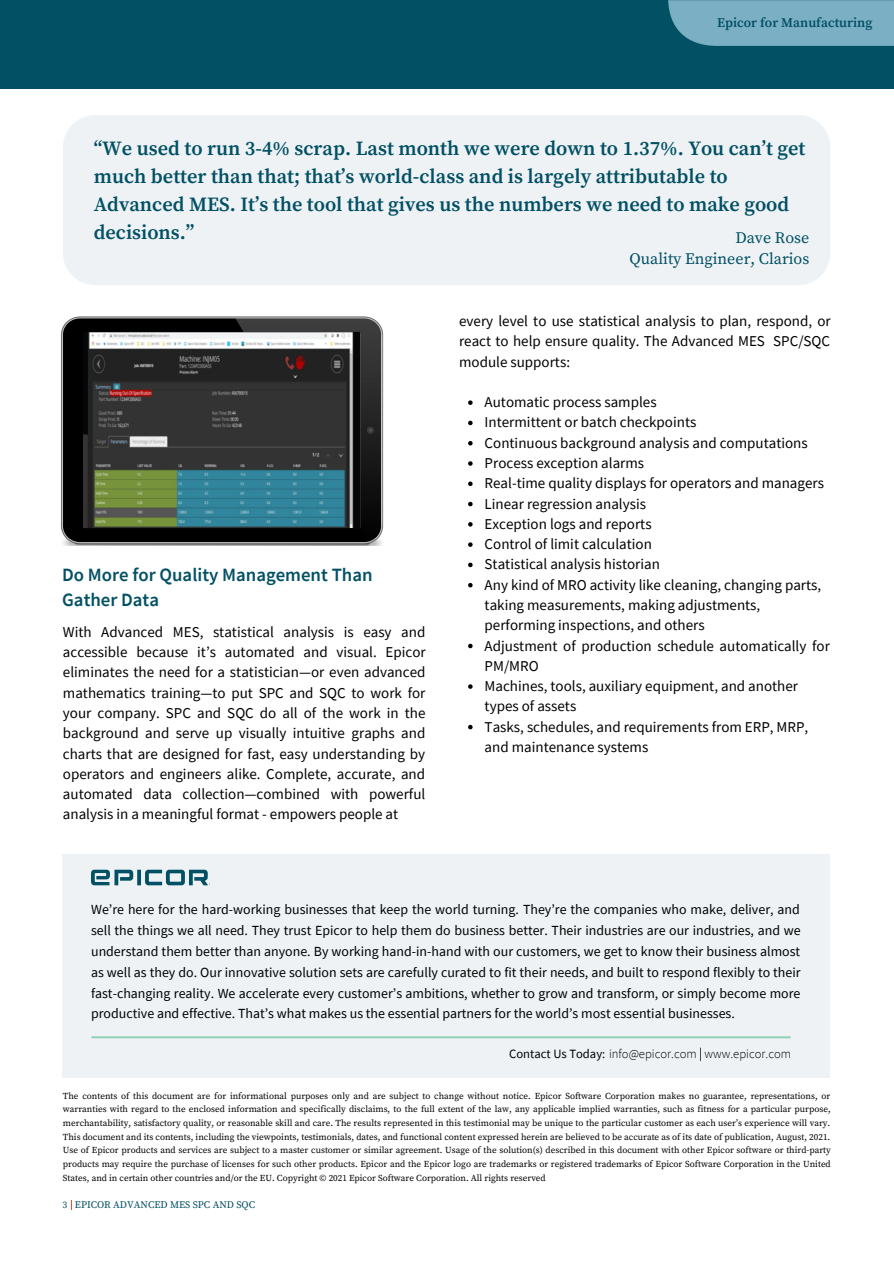
<style>
.page{position:relative;width:894px;height:1264px;background:#fff}
.page>*{position:absolute;margin:0;border:0;box-sizing:border-box;transform-origin:0 0}
.t1{font:600 20.25px/28.2px "Source Serif Pro";color:#025064}
.t2{font:600 18.75px/26px "Source Sans Pro";color:#025064}
.t3{font:16.05px "Source Serif Pro";color:#025064}
.t4{font:15px/20.2px "Source Sans Pro";color:#000}
.t5{font:13.95px/20.7px "Source Sans Pro";color:#000;text-align:justify}
.t6{font:600 13.35px "Source Serif Pro";color:#025064}
.t7{font:12.6px "Source Sans Pro";color:#000}
.t8{font:300 12.6px "Source Sans Pro";color:#000}
.t9{font:10.05px "Source Serif Pro";color:#025064}
.t10{font:9.6px "Source Serif Pro";color:#025064}
.t11{font:9.15px/13.6px "Source Serif Pro";color:#000;text-align:justify}
.s1{font-weight:300}
</style>
<div class="page">
<div style="left:0;top:0;width:893px;height:89px;background:#025064"></div>
<div style="left:668px;top:0;width:225px;height:45px;background:#7bafc4"></div>
<div style="left:62px;top:854px;width:767px;height:223px;background:#eef2f5"></div>
<svg style="left:91px;top:1036px;width:699px;height:2px"></svg>
<img style="left:91px;top:869px;width:117px;height:17px">
<div style="left:63px;top:115px;width:767px;height:170px;background:#eef2f5;border-radius:32px"></div>
<img style="left:61px;top:316px;width:323px;height:229px">
<img style="left:83px;top:332px;width:276px;height:195px">
<svg style="left:468px;top:400px;width:4px;height:5px"></svg>
<svg style="left:468px;top:421px;width:4px;height:4px"></svg>
<svg style="left:468px;top:441px;width:4px;height:4px"></svg>
<svg style="left:468px;top:461px;width:4px;height:5px"></svg>
<svg style="left:468px;top:481px;width:4px;height:5px"></svg>
<svg style="left:468px;top:502px;width:4px;height:4px"></svg>
<svg style="left:468px;top:522px;width:4px;height:4px"></svg>
<svg style="left:468px;top:542px;width:4px;height:5px"></svg>
<svg style="left:468px;top:562px;width:4px;height:5px"></svg>
<svg style="left:468px;top:583px;width:4px;height:4px"></svg>
<svg style="left:468px;top:643px;width:4px;height:5px"></svg>
<svg style="left:468px;top:684px;width:4px;height:4px"></svg>
<svg style="left:468px;top:725px;width:4px;height:4px"></svg>
<p class="t6" style="left:716px;top:15px;width:157px">Epicor for Manufacturing</p>
<p class="t1" style="left:94px;top:135px;width:713px">“We used to run 3-4% scrap. Last month we were down to 1.37%. You canʼt get much better than that; thatʼs world-class and is largely attributable to Advanced MES. Itʼs the tool that gives us the numbers we need to make good decisions.”</p>
<p class="t3" style="left:735px;top:228px;width:75px">Dave Rose</p>
<p class="t3" style="left:629px;top:249px;width:181px">Quality Engineer, Clarios</p>
<p class="t2" style="left:62px;top:561px;width:312px">Do More for Quality Management Than<br>Gather Data</p>
<p class="t4" style="left:63px;top:621px;width:364px;text-align:justify">With Advanced MES, statistical analysis is easy and accessible because it’s automated and visual. Epicor eliminates the need for a statistician—or even advanced mathematics training—to put SPC and SQC to work for your company. SPC and SQC do all of the work in the background and serve up visually intuitive graphs and charts that are designed for fast, easy understanding by operators and engineers alike. Complete, accurate, and automated data collection—combined with powerful analysis in a meaningful format - empowers people at</p>
<p class="t4" style="left:459px;top:310px;width:373px;text-align:justify">every level to use statistical analysis to plan, respond, or react to help ensure quality. The Advanced MES SPC/SQC module supports:</p>
<p class="t4" style="left:484px;top:392px;width:173px">Automatic process samples</p>
<p class="t4" style="left:484px;top:412px;width:213px">Intermittent or batch checkpoints</p>
<p class="t4" style="left:484px;top:432px;width:324px">Continuous background analysis and computations</p>
<p class="t4" style="left:484px;top:452px;width:161px">Process exception alarms</p>
<p class="t4" style="left:484px;top:473px;width:341px">Real-time quality displays for operators and managers</p>
<p class="t4" style="left:484px;top:493px;width:163px">Linear regression analysis</p>
<p class="t4" style="left:484px;top:513px;width:168px">Exception logs and reports</p>
<p class="t4" style="left:484px;top:533px;width:169px">Control of limit calculation</p>
<p class="t4" style="left:484px;top:554px;width:177px">Statistical analysis historian</p>
<p class="t4" style="left:484px;top:574px;width:338px">Any kind of MRO activity like cleaning, changing parts, taking measurements, making adjustments, performing inspections, and others</p>
<p class="t4" style="left:484px;top:635px;width:347px">Adjustment of production schedule automatically for<br>PM/MRO</p>
<p class="t4" style="left:484px;top:675px;width:315px">Machines, tools, auxiliary equipment, and another types of assets</p>
<p class="t4" style="left:484px;top:716px;width:325px">Tasks, schedules, and requirements from ERP, MRP, and maintenance systems</p>
<p class="t5" style="left:91px;top:899px;width:710px">We’re here for the hard-working businesses that keep the world turning. They’re the companies who make, deliver, and sell the things we all need. They trust Epicor to help them do business better. Their industries are our industries, and we understand them better than anyone. By working hand-in-hand with our customers, we get to know their business almost as well as they do. Our innovative solution sets are carefully curated to fit their needs, and built to respond flexibly to their fast-changing reality. We accelerate every customer’s ambitions, whether to grow and transform, or simply become more productive and effective. That’s what makes us the essential partners for the world’s most essential businesses.</p>
<p class="t7" style="left:509px;top:1045px;width:189px">Contact Us Today: <span class="s1">info@epicor.com</span></p>
<p class="t8" style="left:704px;top:1045px;width:88px">www.epicor.com</p>
<p class="t11" style="left:63px;top:1089px;width:769px">The contents of this document are for informational purposes only and are subject to change without notice. Epicor Software Corporation makes no guarantee, representations, or warranties with regard to the enclosed information and specifically disclaims, to the full extent of the law, any applicable implied warranties, such as fitness for a particular purpose, merchantability, satisfactory quality, or reasonable skill and care. The results represented in this testimonial may be unique to the particular customer as each userʼs experience will vary.<br>This document and its contents, including the viewpoints, testimonials, dates, and functional content expressed herein are believed to be accurate as of its date of publication, August, 2021.<br>Use of Epicor products and services are subject to a master customer or similar agreement. Usage of the solution(s) described in this document with other Epicor software or third-party products may require the purchase of licenses for such other products. Epicor and the Epicor logo are trademarks or registered trademarks of Epicor Software Corporation in the United States, and in certain other countries and/or the EU. Copyright © 2021 Epicor Software Corporation. All rights reserved</p>
<p class="t10" style="left:62px;top:1198px;width:6px">3</p>
<p class="t9" style="left:75px;top:1198px;width:181px">EPICOR ADVANCED MES SPC AND SQC</p>
</div>
